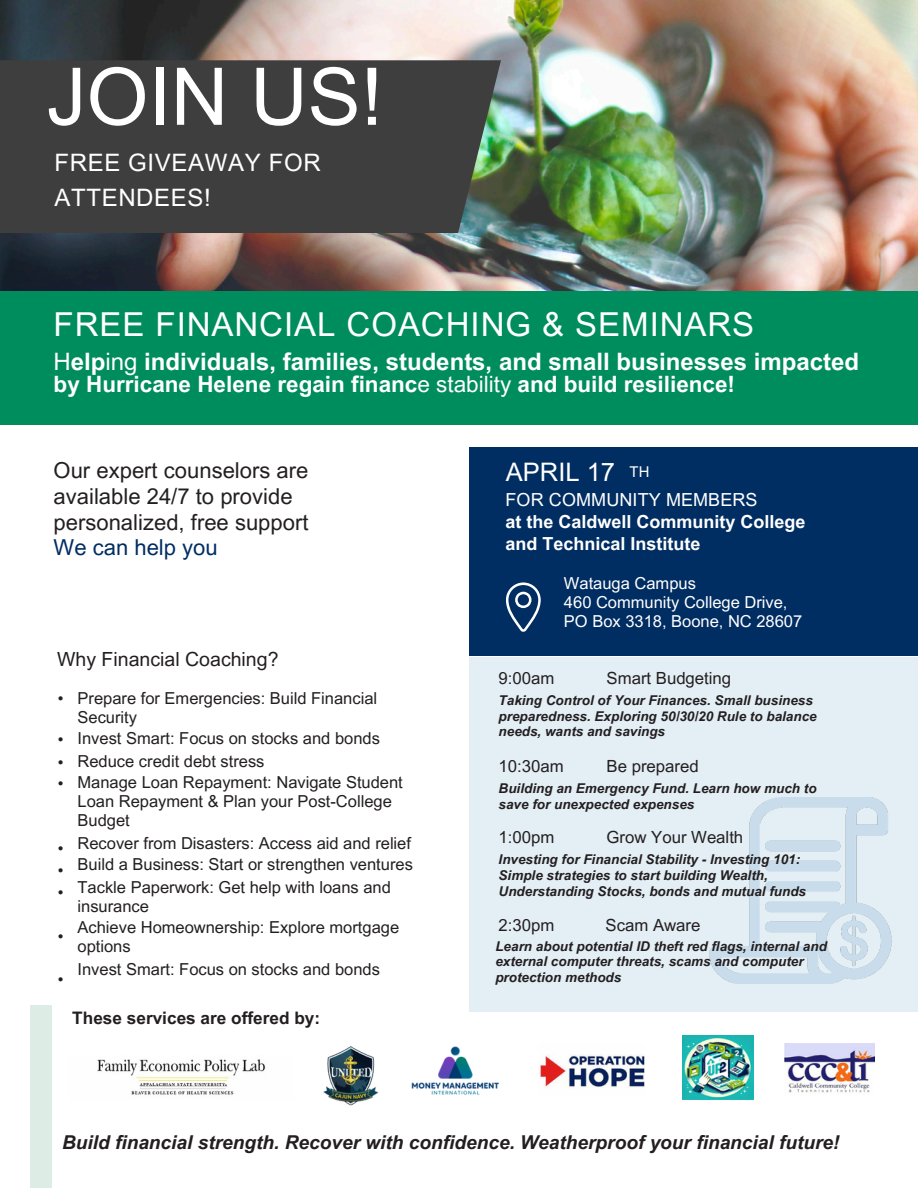
<style>
.page{position:relative;width:918px;height:1188px;background:#fff}
.page>*{position:absolute;margin:0;border:0;box-sizing:border-box;transform-origin:0 0}
.t1{font:79.65px "Arial MT Pro";color:#fff}
.t2{font:33px "Arial MT Pro";letter-spacing:.03em;color:#fff}
.t3{font:25.5px "Arial MT Pro";color:#fff}
.t4{font:700 24px "Arial MT Pro";color:#fff}
.t5{font:24px/34.8px "Arial MT Pro";letter-spacing:.025em;color:#fff}
.t6{font:700 22.5px "Arial MT Pro";color:#fff}
.t7{font:21.9px/25.8px "Arial MT Pro";color:#231f20}
.t8{font:19.5px "Arial MT Pro";color:#231f20}
.t9{font:italic 700 19.05px "Arial MT Pro";color:#231f20}
.t10{font:700 18px/21.9px "Arial MT Pro";color:#fff}
.t11{font:700 17.25px "Arial MT Pro";color:#231f20}
.t12{font:16.8px "Arial MT Pro";color:#231f20}
.t13{font:16.5px/19.2px "Arial MT Pro";color:#231f20}
.t14{font:16.5px/19.2px "Arial MT Pro";color:#fff}
.t15{font:14.85px "Arial MT Pro";color:#fff}
.t16{font:italic 700 13.5px/15.8px "Arial MT Pro";color:#231f20}
.s1{font-weight:400}
.s2{color:#002d62}
</style>
<div class="page">
<img style="left:0;top:0;width:918px;height:291px">
<div style="left:31px;top:1006px;width:21px;height:182px;background:#deece6"></div>
<div style="left:0;top:60px;width:501px;height:173px;background:#3f3e3f"></div>
<div style="left:0;top:291px;width:918px;height:134px;background:#008d5e"></div>
<div style="left:470px;top:447px;width:448px;height:209px;background:#002d62"></div>
<div style="left:470px;top:658px;width:448px;height:354px;background:#e3eef5"></div>
<img style="left:540px;top:1054px;width:105px;height:34px">
<svg style="left:506px;top:582px;width:35px;height:50px"></svg>
<img style="left:709px;top:797px;width:182px;height:186px">
<img style="left:323px;top:1046px;width:56px;height:60px">
<img style="left:411px;top:1046px;width:88px;height:49px">
<img style="left:682px;top:1035px;width:71px;height:64px">
<img style="left:785px;top:1043px;width:90px;height:50px">
<img style="left:97px;top:1059px;width:169px;height:36px">
<p class="t1" style="left:47px;top:67px;width:338px">JOIN US!</p>
<p class="t5" style="left:54px;top:148px;width:268px">FREE GIVEAWAY FOR<br>ATTENDEES!</p>
<p class="t2" style="left:54px;top:312px;width:702px">FREE FINANCIAL COACHING &amp; SEMINARS</p>
<p class="t4" style="left:54px;top:352px;width:807px"><span class="s1">H</span>elp<span class="s1">ing</span> individuals, families, students, and small businesses impacted</p>
<p class="t6" style="left:54px;top:376px;width:683px">by Hurricane Helene regain financ<span class="s1">e stability</span> and build resilience!</p>
<p class="t7" style="left:54px;top:460px;width:256px">Our expert counselors are available 24/7 to provide personalized, free support<br><span class="s2">We can help you</span></p>
<h1 class="t8" style="left:57px;top:652px;width:223px">Why Financial Coaching?</h1>
<h2 class="t13" style="left:58px;top:690px;width:7px">•</h2>
<h3 class="t13" style="left:78px;top:690px;width:301px">Prepare for Emergencies: Build Financial<br>Security</h3>
<h4 class="t13" style="left:78px;top:731px;width:304px">Invest Smart: Focus on stocks and bonds</h4>
<h6 class="t13" style="left:78px;top:753px;width:188px">Reduce credit debt stress</h6>
<p class="t13" style="left:78px;top:775px;width:327px">Manage Loan Repayment: Navigate Student</p>
<p class="t13" style="left:78px;top:794px;width:316px">Loan Repayment &amp; Plan your Post-College</p>
<p class="t13" style="left:78px;top:813px;width:54px">Budget</p>
<p class="t13" style="left:78px;top:835px;width:335px">Recover from Disasters: Access aid and relief</p>
<p class="t13" style="left:78px;top:857px;width:337px">Build a Business: Start or strengthen ventures</p>
<p class="t13" style="left:78px;top:879px;width:315px">Tackle Paperwork: Get help with loans and insurance</p>
<p class="t13" style="left:78px;top:920px;width:323px">Achieve Homeownership: Explore mortgage</p>
<p class="t13" style="left:78px;top:939px;width:55px">options</p>
<p class="t13" style="left:78px;top:961px;width:304px">Invest Smart: Focus on stocks and bonds</p>
<p class="t13" style="left:58px;top:732px;width:7px">•</p>
<p class="t13" style="left:58px;top:755px;width:7px">•</p>
<p class="t13" style="left:58px;top:776px;width:7px">•</p>
<p class="t13" style="left:58px;top:841px;width:7px">•</p>
<p class="t13" style="left:58px;top:862px;width:7px">•</p>
<p class="t13" style="left:58px;top:885px;width:7px">•</p>
<p class="t13" style="left:58px;top:928px;width:7px">•</p>
<p class="t13" style="left:58px;top:971px;width:7px">•</p>
<h6 class="t11" style="left:72px;top:1012px;width:249px">These services are offered by:</h6>
<p class="t3" style="left:506px;top:463px;width:111px">APRIL 17</p>
<p class="t15" style="left:630px;top:466px;width:21px">TH</p>
<h2 class="t10" style="left:505px;top:491px;width:302px"><span class="s1">FOR COMMUNITY MEMBERS<br></span>at the Caldwell Community College and Technical Institute</h2>
<p class="t14" style="left:564px;top:575px;width:240px">Watauga Campus<br>460 Community College Drive,<br>PO Box 3318, Boone, NC 28607</p>
<p class="t12" style="left:499px;top:671px;width:57px">9:00am</p>
<p class="t12" style="left:607px;top:671px;width:126px">Smart Budgeting</p>
<p class="t16" style="left:499px;top:694px;width:320px">Taking Control of Your Finances. Small business preparedness. Exploring 50/30/20 Rule to balance needs, wants and savings</p>
<p class="t12" style="left:499px;top:759px;width:67px">10:30am</p>
<p class="t12" style="left:607px;top:759px;width:94px">Be prepared</p>
<p class="t16" style="left:499px;top:782px;width:320px">Building an Emergency Fund. Learn how much to save for unexpected expenses</p>
<p class="t12" style="left:607px;top:831px;width:138px">Grow Your Wealth</p>
<p class="t16" style="left:499px;top:853px;width:309px">Investing for Financial Stability - Investing 101:<br>Simple strategies to start building Wealth,<br>Understanding Stocks, bonds and mutual funds</p>
<p class="t12" style="left:499px;top:831px;width:57px">1:00pm</p>
<p class="t12" style="left:499px;top:919px;width:57px">2:30pm</p>
<p class="t12" style="left:606px;top:919px;width:96px">Scam Aware</p>
<p class="t16" style="left:495px;top:940px;width:333px">Learn about potential ID theft red flags, internal and external computer threats, scams and computer protection methods</p>
<p class="t9" style="left:62px;top:1135px;width:779px">Build financial strength. Recover with confidence. Weatherproof your financial future!</p>
</div>
